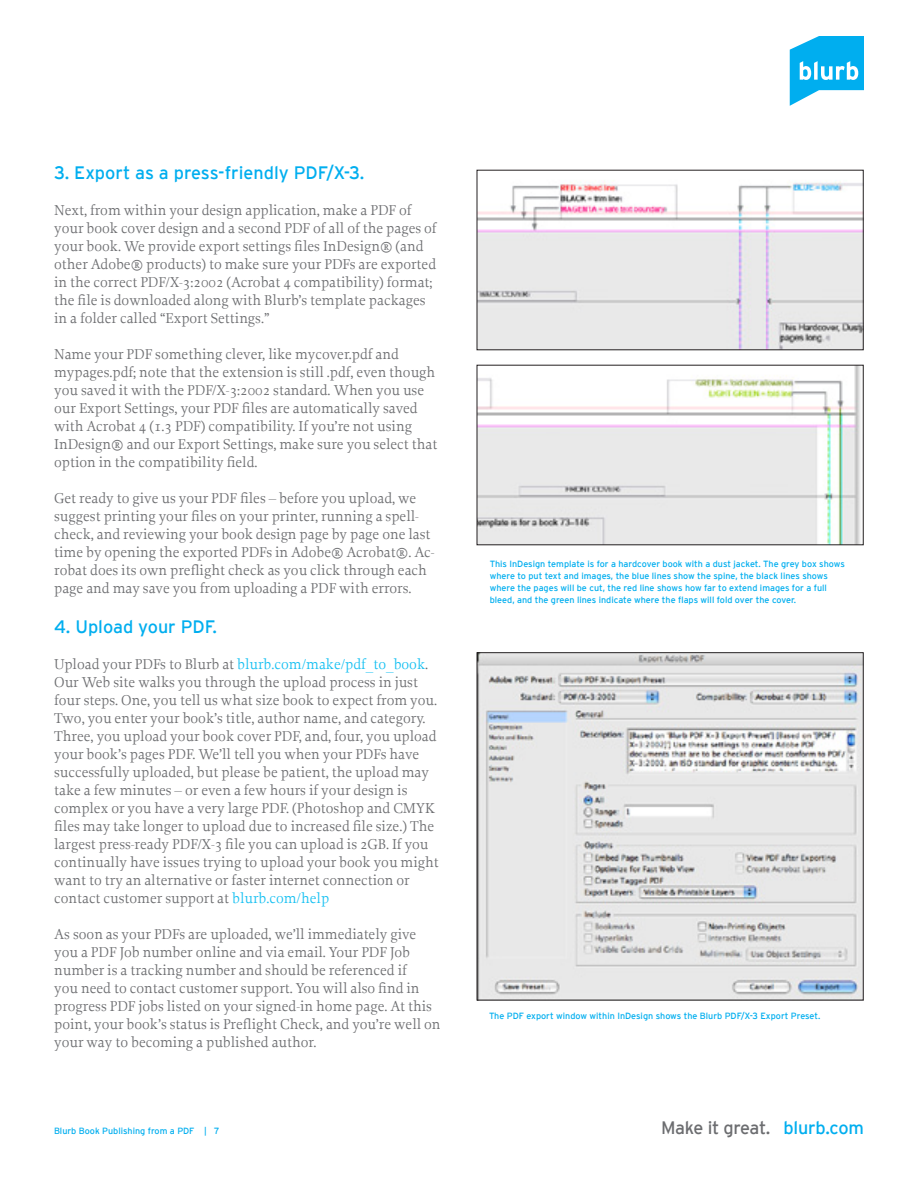
<style>
.page{position:relative;width:918px;height:1188px;background:#fff}
.page>*{position:absolute;margin:0;border:0;box-sizing:border-box;transform-origin:0 0}
._12_point_beneath_pa{font:18px "Interstate";color:#00aeef}
.t1{font:18px "Interstate";letter-spacing:-.02em;color:#6c6d70}
._12_point_beneath_pa-2{font:15px/18px "Proforma";color:#6c6d70}
.t2{font:9px/12px "Interstate";color:#00aeef}
.s1{color:#15c0f2}
.s2{color:#00aeef}
</style>
<div class="page">
<img style="left:479px;top:180px;width:382px;height:168px">
<img style="left:479px;top:367px;width:382px;height:176px">
<img style="left:479px;top:654px;width:382px;height:344px">
<div style="left:477px;top:652px;width:386px;height:348px;border:1px solid #231f20"></div>
<svg style="left:790px;top:36px;width:74px;height:70px"></svg>
<p class="_12_point_beneath_pa" style="left:54px;top:162px;width:312px">3. Export as a press-friendly PDF/X-3.</p>
<p class="_12_point_beneath_pa-2" style="left:54px;top:200px;width:384px">Next, from within your design application, make a PDF of your book cover design and a second PDF of all of the pages of your book. We provide export settings files InDesign® (and other Adobe® products) to make sure your PDFs are exported in the correct PDF/X-3:2002 (Acrobat 4 compatibility) format; the file is downloaded along with Blurb’s template packages in a folder called “Export Settings.”</p>
<p class="_12_point_beneath_pa-2" style="left:54px;top:344px;width:385px">Name your PDF something clever, like mycover.pdf and mypages.pdf; note that the extension is still .pdf, even though you saved it with the PDF/X-3:2002 standard. When you use our Export Settings, your PDF files are automatically saved with Acrobat 4 (1.3 PDF) compatibility. If you’re not using InDesign® and our Export Settings, make sure you select that option in the compatibility field.</p>
<p class="_12_point_beneath_pa-2" style="left:54px;top:488px;width:382px">Get ready to give us your PDF files – before you upload, we suggest printing your files on your printer, running a spell&shy;check, and reviewing your book design page by page one last time by opening the exported PDFs in Adobe® Acrobat®. Ac&shy;robat does its own preflight check as you click through each page and may save you from uploading a PDF with errors.</p>
<p class="_12_point_beneath_pa" style="left:54px;top:617px;width:165px">4. Upload your PDF.</p>
<p class="_12_point_beneath_pa-2" style="left:54px;top:655px;width:386px">Upload your PDFs to Blurb at <span class="s1">blurb.com/make/pdf_to_book</span>.<br>Our Web site walks you through the upload process in just four steps. One, you tell us what size book to expect from you.<br>Two, you enter your book’s title, author name, and category.<br>Three, you upload your book cover PDF, and, four, you upload your book’s pages PDF. We’ll tell you when your PDFs have successfully uploaded, but please be patient, the upload may take a few minutes – or even a few hours if your design is complex or you have a very large PDF. (Photoshop and CMYK files may take longer to upload due to increased file size.) The largest press-ready PDF/X-3 file you can upload is 2GB. If you continually have issues trying to upload your book you might want to try an alternative or faster internet connection or contact customer support at <span class="s1">blurb.com/help</span></p>
<p class="_12_point_beneath_pa-2" style="left:54px;top:925px;width:388px">As soon as your PDFs are uploaded, we’ll immediately give you a PDF Job number online and via email. Your PDF Job number is a tracking number and should be referenced if<br>you need to contact customer support. You will also find in progress PDF jobs listed on your signed-in home page. At this point, your book’s status is Preflight Check, and you’re well on your way to becoming a published author.</p>
<p class="t2" style="left:54px;top:1125px;width:167px">Blurb Book Publishing from a PDF | 7</p>
<p class="t2" style="left:490px;top:557px;width:357px">This InDesign template is for a hardcover book with a dust jacket. The grey box shows where to put text and images, the blue lines show the spine, the black lines shows where the pages will be cut, the red line shows how far to extend images for a full bleed, and the green lines indicate where the flaps will fold over the cover.</p>
<p class="t2" style="left:489px;top:1010px;width:333px">The PDF export window within InDesign shows the Blurb PDF/X-3 Export Preset.</p>
<p class="t1" style="left:661px;top:1118px;width:204px">Make it great. <span class="s2">blurb.com</span></p>
</div>
